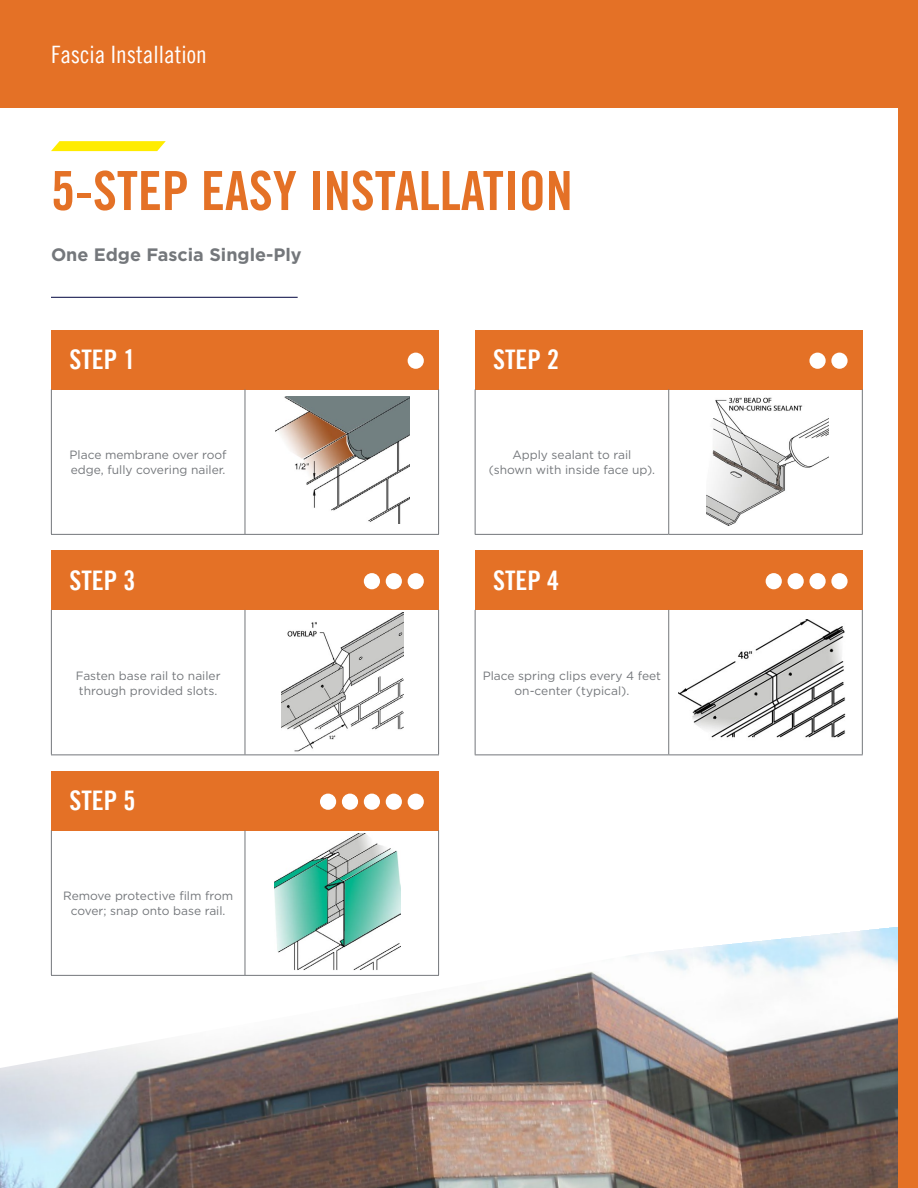
<style>
.page{position:relative;width:918px;height:1188px;background:#fff}
.page>*{position:absolute;margin:0;border:0;box-sizing:border-box;transform-origin:0 0}
.t1{font:54px "Trade Gothic LT Bold Cond Twenty";color:#e47126}
.t2{font:27px "Trade Gothic LT Bold Cond Twenty";color:#fff}
.t3{font:24px "Trade Gothic LT Cond Eighteen";color:#fff}
.t4{font:700 18px "Gotham";color:#74777b}
.t5{font:12px/15px "Gotham";color:#74777b;text-align:center}
</style>
<div class="page">
<div style="left:0;top:0;width:918px;height:108px;background:#e47126"></div>
<img style="left:0;top:924px;width:898px;height:264px">
<div style="left:898px;top:0;width:20px;height:1188px;background:#e47126"></div>
<svg style="left:51px;top:141px;width:115px;height:10px"></svg>
<div style="left:51px;top:330px;width:388px;height:59px;background:#e47126"></div>
<hr style="left:51px;top:389px;width:1px;height:145px;background:#74777b">
<hr style="left:245px;top:389px;width:1px;height:145px;background:#74777b">
<hr style="left:438px;top:389px;width:1px;height:145px;background:#74777b">
<hr style="left:51px;top:534px;width:194px;height:1px;background:#74777b">
<hr style="left:245px;top:534px;width:194px;height:1px;background:#74777b">
<img style="left:276px;top:396px;width:133px;height:128px">
<div style="left:408px;top:353px;width:16px;height:16px;background:#fff;border-radius:50%"></div>
<img style="left:706px;top:397px;width:122px;height:129px">
<div style="left:475px;top:330px;width:387px;height:59px;background:#e47126"></div>
<hr style="left:475px;top:389px;width:1px;height:145px;background:#74777b">
<hr style="left:668px;top:389px;width:1px;height:145px;background:#74777b">
<hr style="left:862px;top:389px;width:1px;height:145px;background:#74777b">
<hr style="left:475px;top:534px;width:194px;height:1px;background:#74777b">
<hr style="left:669px;top:534px;width:194px;height:1px;background:#74777b">
<div style="left:831px;top:353px;width:17px;height:16px;background:#fff;border-radius:50%"></div>
<div style="left:809px;top:353px;width:17px;height:16px;background:#fff;border-radius:50%"></div>
<img style="left:281px;top:612px;width:122px;height:140px">
<div style="left:51px;top:551px;width:388px;height:59px;background:#e47126"></div>
<hr style="left:51px;top:610px;width:1px;height:144px;background:#74777b">
<hr style="left:245px;top:610px;width:1px;height:144px;background:#74777b">
<hr style="left:438px;top:610px;width:1px;height:144px;background:#74777b">
<hr style="left:51px;top:754px;width:194px;height:1px;background:#74777b">
<hr style="left:245px;top:754px;width:194px;height:1px;background:#74777b">
<div style="left:408px;top:573px;width:16px;height:16px;background:#fff;border-radius:50%"></div>
<div style="left:386px;top:573px;width:16px;height:16px;background:#fff;border-radius:50%"></div>
<div style="left:364px;top:573px;width:16px;height:16px;background:#fff;border-radius:50%"></div>
<img style="left:679px;top:620px;width:167px;height:118px">
<div style="left:475px;top:551px;width:387px;height:59px;background:#e47126"></div>
<hr style="left:475px;top:610px;width:1px;height:144px;background:#74777b">
<hr style="left:668px;top:610px;width:1px;height:144px;background:#74777b">
<hr style="left:862px;top:610px;width:1px;height:144px;background:#74777b">
<hr style="left:475px;top:754px;width:194px;height:1px;background:#74777b">
<hr style="left:669px;top:754px;width:194px;height:1px;background:#74777b">
<div style="left:831px;top:573px;width:17px;height:16px;background:#fff;border-radius:50%"></div>
<div style="left:809px;top:573px;width:17px;height:16px;background:#fff;border-radius:50%"></div>
<div style="left:788px;top:573px;width:16px;height:16px;background:#fff;border-radius:50%"></div>
<div style="left:766px;top:573px;width:16px;height:16px;background:#fff;border-radius:50%"></div>
<img style="left:274px;top:834px;width:126px;height:136px">
<div style="left:51px;top:771px;width:388px;height:59px;background:#e47126"></div>
<hr style="left:51px;top:830px;width:1px;height:145px;background:#74777b">
<hr style="left:245px;top:830px;width:1px;height:145px;background:#74777b">
<hr style="left:438px;top:830px;width:1px;height:145px;background:#74777b">
<hr style="left:51px;top:975px;width:194px;height:1px;background:#74777b">
<hr style="left:245px;top:975px;width:194px;height:1px;background:#74777b">
<div style="left:408px;top:794px;width:16px;height:16px;background:#fff;border-radius:50%"></div>
<div style="left:386px;top:794px;width:16px;height:16px;background:#fff;border-radius:50%"></div>
<div style="left:364px;top:794px;width:16px;height:16px;background:#fff;border-radius:50%"></div>
<div style="left:342px;top:794px;width:16px;height:16px;background:#fff;border-radius:50%"></div>
<div style="left:320px;top:794px;width:16px;height:16px;background:#fff;border-radius:50%"></div>
<hr style="left:51px;top:297px;width:247px;height:1px;background:#00053e">
<h3 class="t3" style="left:51px;top:40px;width:157px">Fascia Installation</h3>
<h1 class="t1" style="left:51px;top:158px;width:523px">5-STEP EASY INSTALLATION</h1>
<h3 class="t4" style="left:51px;top:242px;width:252px">One Edge Fascia Single-Ply</h3>
<h2 class="t2" style="left:69px;top:343px;width:67px">STEP 1</h2>
<p class="t5" style="left:70px;top:447px;width:159px;text-align:left">Place membrane over roof edge, fully covering nailer.</p>
<h2 class="t2" style="left:69px;top:564px;width:67px">STEP 3</h2>
<p class="t5" style="left:76px;top:668px;width:146px;text-align:left">Fasten base rail to nailer through provided slots.</p>
<h2 class="t2" style="left:69px;top:784px;width:67px">STEP 5</h2>
<p class="t5" style="left:63px;top:888px;width:171px">Remove protective film from cover; snap onto base rail.</p>
<h2 class="t2" style="left:493px;top:343px;width:67px">STEP 2</h2>
<p class="t5" style="left:489px;top:447px;width:168px">Apply sealant to rail<br>(shown with inside face up).</p>
<h2 class="t2" style="left:493px;top:564px;width:67px">STEP 4</h2>
<p class="t5" style="left:483px;top:668px;width:180px">Place spring clips every 4 feet on-center (typical).</p>
</div>
